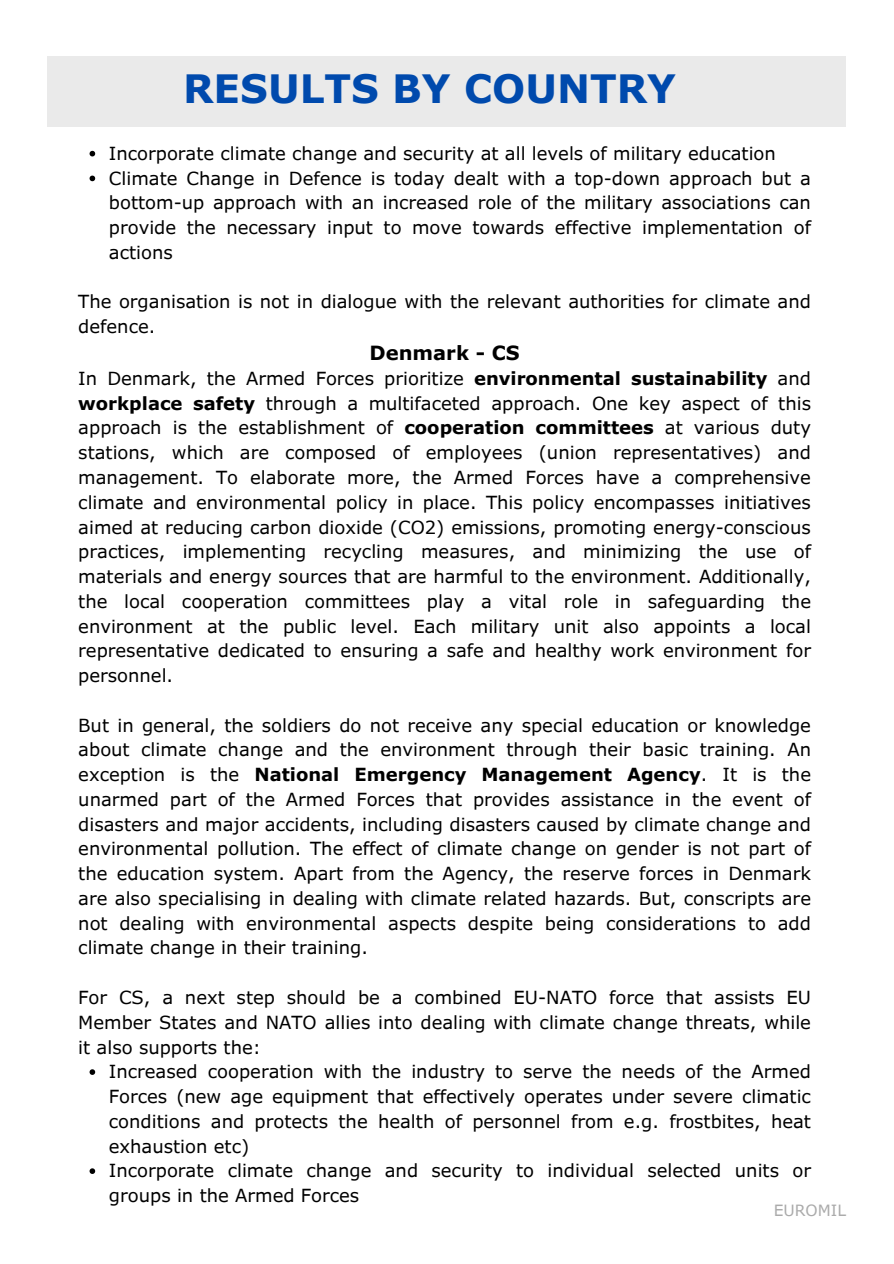
<style>
.page{position:relative;width:894px;height:1264px;background:#fff}
.page>*{position:absolute;margin:0;border:0;box-sizing:border-box;transform-origin:0 0}
.t1{font:700 40.5px "Verdana Pro";color:#004aad}
.t2{font:700 39px "Verdana Pro";color:#004aad}
.t3{font:700 19.5px "Verdana Pro";color:#000}
.t4{font:18px/24.8px "Verdana Pro";color:#000;text-align:justify}
.t5{font:15.45px "Verdana Pro";color:#ababab}
.s1{font-weight:700}
</style>
<div class="page">
<svg style="left:89px;top:151px;width:6px;height:5px"></svg>
<svg style="left:89px;top:176px;width:6px;height:5px"></svg>
<svg style="left:89px;top:1069px;width:6px;height:5px"></svg>
<svg style="left:89px;top:1168px;width:6px;height:5px"></svg>
<div style="left:48px;top:57px;width:797px;height:70px;background:#eaeaea"></div>
<h1 class="t1" style="left:188px;top:63px;width:513px">RESULTS BY COUNTRY</h1>
<p class="t2" style="left:183px;top:64px;width:494px">RESULTS BY COUNTRY</p>
<h1 class="t4" style="left:109px;top:140px;width:668px">Incorporate climate change and security at all levels of military education</h1>
<p class="t4" style="left:109px;top:165px;width:703px">Climate Change in Defence is today dealt with a top-down approach but a bottom-up approach with an increased role of the military associations can provide the necessary input to move towards effective implementation of actions</p>
<p class="t4" style="left:78px;top:289px;width:734px">The organisation is not in dialogue with the relevant authorities for climate and defence.</p>
<p class="t3" style="left:369px;top:340px;width:152px">Denmark - CS</p>
<p class="t4" style="left:78px;top:365px;width:734px">In Denmark, the Armed Forces prioritize <span class="s1">environmental sustainability</span> and <span class="s1">workplace safety</span> through a multifaceted approach. One key aspect of this approach is the establishment of <span class="s1">cooperation committees</span> at various duty stations, which are composed of employees (union representatives) and management. To elaborate more, the Armed Forces have a comprehensive climate and environmental policy in place. This policy encompasses initiatives aimed at reducing carbon dioxide (CO2) emissions, promoting energy-conscious practices, implementing recycling measures, and minimizing the use of materials and energy sources that are harmful to the environment. Additionally, the local cooperation committees play a vital role in safeguarding the environment at the public level. Each military unit also appoints a local representative dedicated to ensuring a safe and healthy work environment for personnel.</p>
<h2 class="t4" style="left:78px;top:712px;width:734px">But in general, the soldiers do not receive any special education or knowledge about climate change and the environment through their basic training. An exception is the <span class="s1">National Emergency Management Agency</span>. It is the unarmed part of the Armed Forces that provides assistance in the event of disasters and major accidents, including disasters caused by climate change and environmental pollution. The effect of climate change on gender is not part of the education system. Apart from the Agency, the reserve forces in Denmark are also specialising in dealing with climate related hazards. But, conscripts are not dealing with environmental aspects despite being considerations to add climate change in their training.</h2>
<h2 class="t4" style="left:78px;top:984px;width:734px">For CS, a next step should be a combined EU-NATO force that assists EU Member States and NATO allies into dealing with climate change threats, while it also supports the:</h2>
<h2 class="t4" style="left:109px;top:1058px;width:703px">Increased cooperation with the industry to serve the needs of the Armed Forces (new age equipment that effectively operates under severe climatic conditions and protects the health of personnel from e.g. frostbites, heat exhaustion etc)</h2>
<p class="t4" style="left:109px;top:1157px;width:703px">Incorporate climate change and security to individual selected units or groups in the Armed Forces</p>
<p class="t5" style="left:773px;top:1200px;width:74px">EUROMIL</p>
</div>
